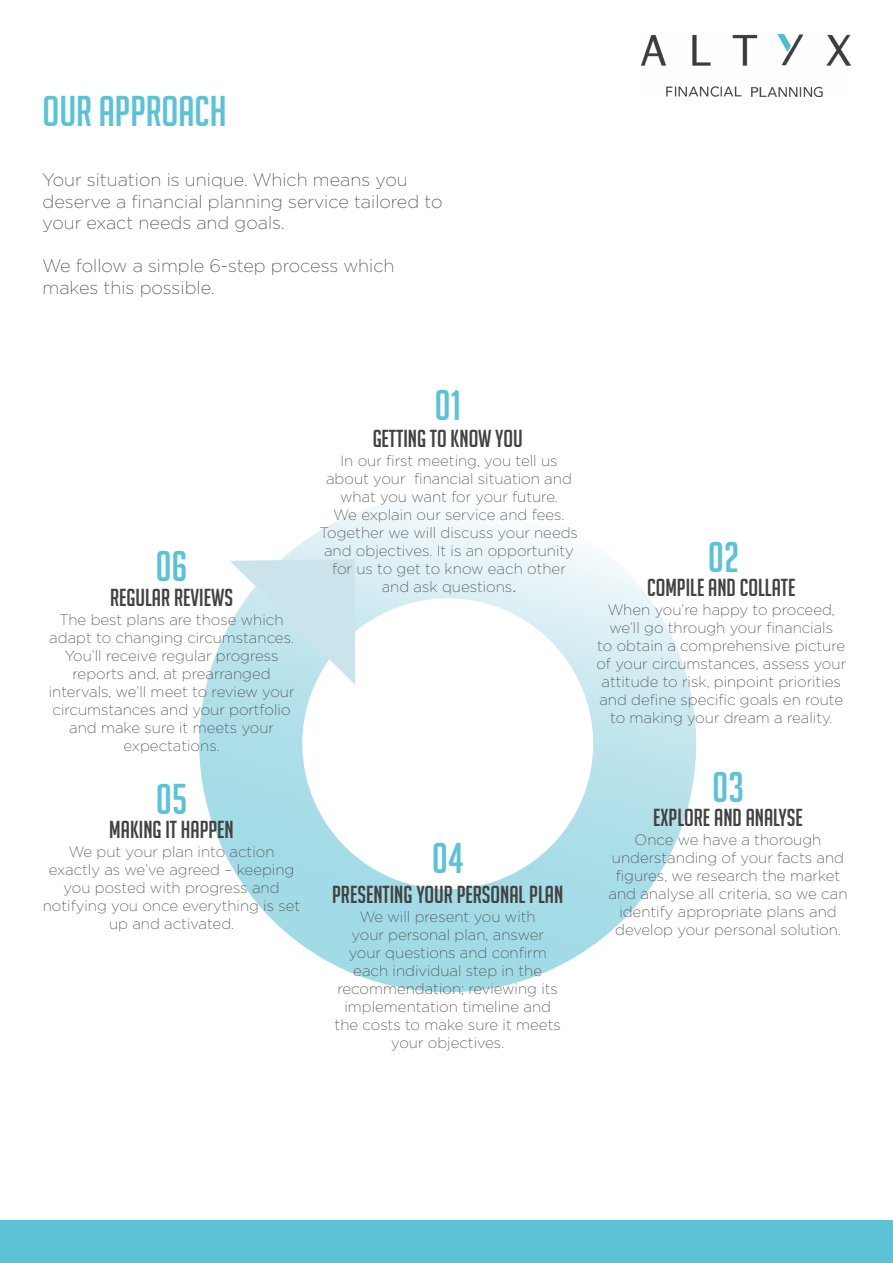
<style>
.page{position:relative;width:893px;height:1263px;background:#fff}
.page>*{position:absolute;margin:0;border:0;box-sizing:border-box;transform-origin:0 0}
.t1{font:42px "Big Noodle Titling";color:#5dc2d5}
.t2{font:24px "Big Noodle Titling";color:#424241}
.t3{font:200 18px/21.6px "Gotham";color:#424241}
.t4{font:200 15px/18px "Gotham";color:#424241;text-align:center}
.s1{font-family:"Avenir";font-weight:300}
</style>
<div class="page">
<div style="left:0;top:1220px;width:893px;height:43px;background:#5dc2d5"></div>
<svg style="left:199px;top:500px;width:498px;height:493px"></svg>
<svg style="left:286px;top:582px;width:324px;height:324px"></svg>
<svg style="left:230px;top:559px;width:125px;height:126px;background:#cae6ed"></svg>
<img style="left:641px;top:34px;width:209px;height:62px">
<h1 class="t1" style="left:43px;top:89px;width:186px">OUR APPROACH</h1>
<p class="t3" style="left:43px;top:168px;width:402px">Your situation is unique. Which means you deserve a financial planning service tailored to your exact needs and goals.</p>
<p class="t3" style="left:43px;top:255px;width:354px">We follow a simple 6-step process which makes this possible.</p>
<h1 class="t1" style="left:155px;top:544px;width:34px">06</h1>
<h2 class="t2" style="left:110px;top:585px;width:124px">REGULAR REVIEWS</h2>
<p class="t4" style="left:49px;top:610px;width:247px">The best plans are those which adapt to changing circumstances.<br>You’ll receive regular progress reports and, at prearranged intervals, we’ll meet to review your circumstances and your portfolio and make sure it meets your expectations.</p>
<h1 class="t1" style="left:156px;top:777px;width:33px">05</h1>
<h2 class="t2" style="left:109px;top:817px;width:126px">MAKING IT HAPPEN</h2>
<p class="t4" style="left:43px;top:842px;width:259px">We put your plan into action exactly as we’ve agreed – keeping you posted with progress and notifying you once everything is set up and activated.</p>
<h1 class="t1" style="left:434px;top:382px;width:28px">01</h1>
<h2 class="t2" style="left:373px;top:425px;width:152px">GETTING TO KNOW YOU</h2>
<p class="t4" style="left:320px;top:451px;width:260px">In our first meeting, you tell us about your financial situation and what you want for your future.<br>We explain our service and fees.<br>Together we will discuss your needs and objectives. It is an opportunity for us to get to know each other and ask questions<span class="s1">.</span></p>
<h1 class="t1" style="left:432px;top:836px;width:33px">04</h1>
<h2 class="t2" style="left:332px;top:881px;width:233px">PRESENTING YOUR PERSONAL PLAN</h2>
<p class="t4" style="left:335px;top:907px;width:228px">We will present you with<br>your personal plan, answer your questions and confirm each individual step in the recommendation; reviewing its implementation timeline and the costs to make sure it meets your objectives.</p>
<h1 class="t1" style="left:708px;top:534px;width:33px">02</h1>
<h2 class="t2" style="left:647px;top:574px;width:150px">COMPILE AND COLLATE</h2>
<p class="t4" style="left:596px;top:600px;width:251px">When you’re happy to proceed, we’ll go through your financials<br>to obtain a comprehensive picture of your circumstances, assess your attitude to risk, pinpoint priorities and define specific goals en route to making your dream a reality.</p>
<h1 class="t1" style="left:712px;top:765px;width:33px">03</h1>
<h2 class="t2" style="left:653px;top:805px;width:151px">EXPLORE AND ANALYSE</h2>
<p class="t4" style="left:609px;top:830px;width:240px">Once we have a thorough understanding of your facts and figures, we research the market and analyse all criteria, so we can identify appropriate plans and develop your personal solution.</p>
</div>
